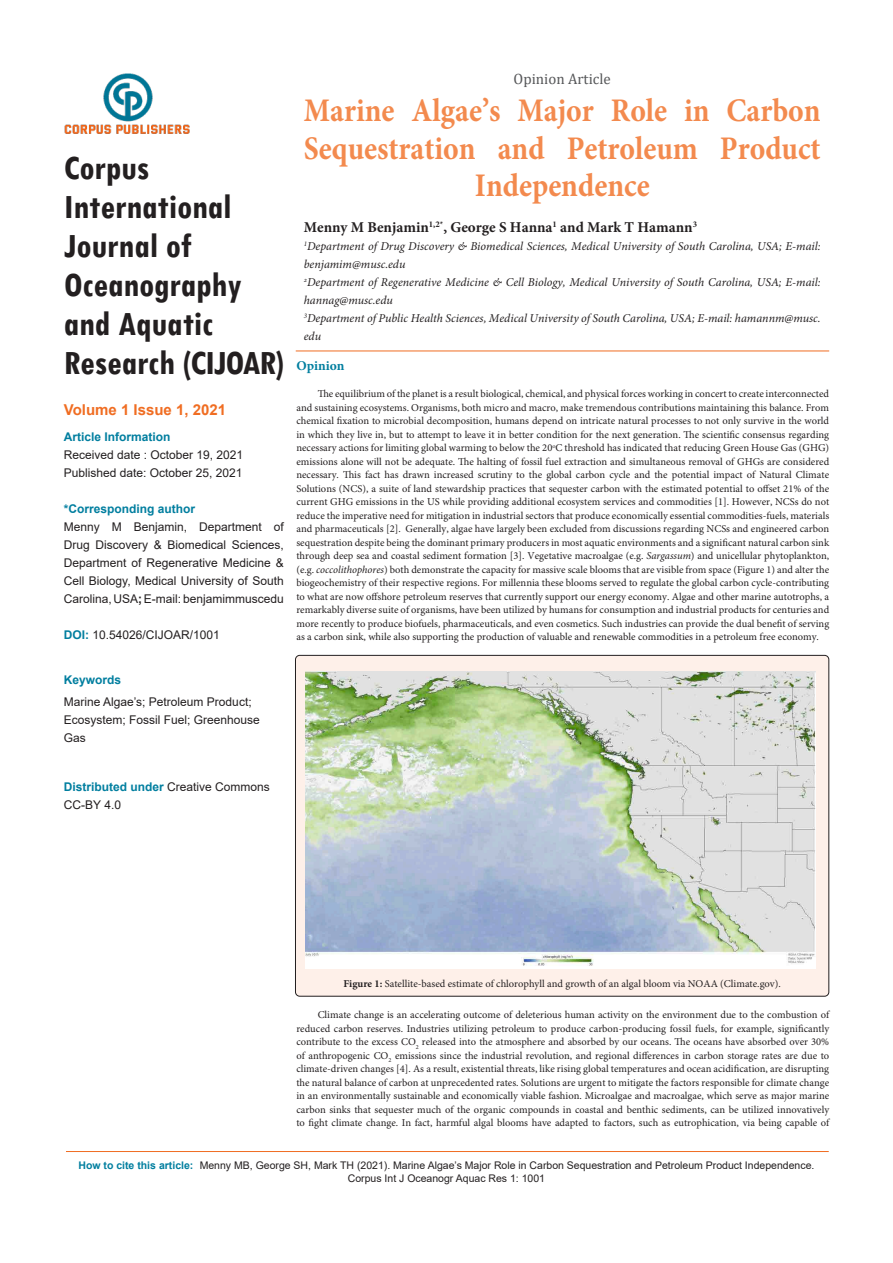
<style>
.page{position:relative;width:893px;height:1263px;background:#fff}
.page>*{position:absolute;margin:0;border:0;box-sizing:border-box;transform-origin:0 0}
.t1{font:700 condensed 36px/39.2px "Tw Cen";color:#231f20}
.t2{font:700 33px/37.5px "Minion Pro";color:#f38a4e;text-align:center;scale:.9 1}
.t3{font:700 15px "Minion Pro";color:#231f20}
.t4{font:700 15px "Arial";color:#f06d22}
.t5{font:15px "Cambria";color:#57585a}
.t6{font:700 13.5px "Minion Pro";color:#007e9f}
.t7{font:12px/18px "Arial";color:#231f20}
.t8{font:italic 12px/18px "Minion Pro";color:#231f20}
.t9{font:700 12px "Arial";color:#007e9f}
.t10{font:10.5px/13.5px "Minion Pro";color:#231f20;text-align:justify}
.t11{font:10.5px/12.6px "Arial";color:#231f20;text-align:center}
.s1{font-weight:700}
.s2{font-weight:700;color:#007e9f}
.s3{font-style:italic}
</style>
<div class="page">
<hr style="left:66px;top:1151px;width:763px;height:1px;background:#f06d22">
<img style="left:65px;top:73px;width:125px;height:61px">
<hr style="left:296px;top:351px;width:533px;height:1px;background:#f06d22">
<div style="left:295px;top:655px;width:534px;height:341px;background:#fef0e9;border-radius:4px"></div>
<img style="left:305px;top:672px;width:511px;height:297px">
<h1 class="t1" style="left:64px;top:147px;width:222px">Corpus<br>International<br>Journal of<br>Oceanography and Aquatic<br>Research (CIJOAR)</h1>
<p class="t4" style="left:64px;top:399px;width:164px">Volume 1 Issue 1, 2021</p>
<p class="t9" style="left:64px;top:429px;width:108px">Article Information</p>
<p class="t7" style="left:64px;top:446px;width:181px">Received date : October 19, 2021<br>Published date: October 25, 2021</p>
<p class="t9" style="left:64px;top:501px;width:133px">*Corresponding author</p>
<p class="t7" style="left:64px;top:518px;width:221px;text-align:justify">Menny M Benjamin, Department of Drug Discovery &amp; Biomedical Sciences, Department of Regenerative Medicine &amp; Cell Biology, Medical University of South Carolina, USA<span class="s1">;</span> E-mail: benjamimmuscedu</p>
<p class="t7" style="left:64px;top:626px;width:158px"><span class="s2">DOI:</span> 10.54026/CIJOAR/1001</p>
<p class="t9" style="left:64px;top:671px;width:59px">Keywords</p>
<p class="t7" style="left:64px;top:693px;width:198px">Marine Algae’s; Petroleum Product;<br>Ecosystem; Fossil Fuel; Greenhouse<br>Gas</p>
<p class="t7" style="left:64px;top:778px;width:208px"><span class="s2">Distributed under</span> Creative Commons<br>CC-BY 4.0</p>
<p class="t5" style="left:514px;top:70px;width:99px">Opinion Article</p>
<p class="t2" style="left:304px;top:92px;width:576px">Marine Algae’s Major Role in Carbon<br>Sequestration and Petroleum Product<br>Independence</p>
<p class="t3" style="left:304px;top:217px;width:395px">Menny M Benjamin<sup>1,2*</sup>, George S Hanna<sup>1</sup> and Mark T Hamann<sup>3</sup></p>
<p class="t8" style="left:304px;top:238px;width:518px"><sup>1</sup>Department of Drug Discovery &amp; Biomedical Sciences, Medical University of South Carolina, USA; E-mail: benjamim@musc.edu</p>
<p class="t8" style="left:304px;top:274px;width:518px"><sup>2</sup>Department of Regenerative Medicine &amp; Cell Biology, Medical University of South Carolina, USA; E-mail: hannag@musc.edu</p>
<p class="t8" style="left:304px;top:310px;width:518px"><sup>3</sup>Department of Public Health Sciences, Medical University of South Carolina, USA; E-mail: hamannm@musc. edu</p>
<p class="t6" style="left:296px;top:356px;width:50px">Opinion</p>
<p class="t10" style="left:296px;top:387px;width:534px;text-indent:21px">The equilibrium of the planet is a result biological, chemical, and physical forces working in concert to create interconnected and sustaining ecosystems. Organisms, both micro and macro, make tremendous contributions maintaining this balance. From chemical fixation to microbial decomposition, humans depend on intricate natural processes to not only survive in the world in which they live in, but to attempt to leave it in better condition for the next generation. The scientific consensus regarding necessary actions for limiting global warming to below the 20<sup>o</sup>C threshold has indicated that reducing Green House Gas (GHG) emissions alone will not be adequate. The halting of fossil fuel extraction and simultaneous removal of GHGs are considered necessary. This fact has drawn increased scrutiny to the global carbon cycle and the potential impact of Natural Climate Solutions (NCS), a suite of land stewardship practices that sequester carbon with the estimated potential to offset 21% of the current GHG emissions in the US while providing additional ecosystem services and commodities [1]. However, NCSs do not reduce the imperative need for mitigation in industrial sectors that produce economically essential commodities-fuels, materials and pharmaceuticals [2]. Generally, algae have largely been excluded from discussions regarding NCSs and engineered carbon sequestration despite being the dominant primary producers in most aquatic environments and a significant natural carbon sink through deep sea and coastal sediment formation [3]. Vegetative macroalgae (e.g. <span class="s3">Sargassum</span>) and unicellular phytoplankton, (e.g. <span class="s3">coccolithophores</span>) both demonstrate the capacity for massive scale blooms that are visible from space (Figure 1) and alter the biogeochemistry of their respective regions. For millennia these blooms served to regulate the global carbon cycle-contributing to what are now offshore petroleum reserves that currently support our energy economy. Algae and other marine autotrophs, a remarkably diverse suite of organisms, have been utilized by humans for consumption and industrial products for centuries and more recently to produce biofuels, pharmaceuticals, and even cosmetics. Such industries can provide the dual benefit of serving as a carbon sink, while also supporting the production of valuable and renewable commodities in a petroleum free economy.</p>
<p class="t10" style="left:343px;top:978px;width:439px"><span class="s1">Figure 1:</span> Satellite-based estimate of chlorophyll and growth of an algal bloom via NOAA (Climate.gov).</p>
<p class="t10" style="left:296px;top:1008px;width:534px;text-indent:21px">Climate change is an accelerating outcome of deleterious human activity on the environment due to the combustion of reduced carbon reserves. Industries utilizing petroleum to produce carbon-producing fossil fuels, for example, significantly contribute to the excess CO<sub>2</sub> released into the atmosphere and absorbed by our oceans. The oceans have absorbed over 30% of anthropogenic CO<sub>2</sub> emissions since the industrial revolution, and regional differences in carbon storage rates are due to climate-driven changes [4]. As a result, existential threats, like rising global temperatures and ocean acidification, are disrupting the natural balance of carbon at unprecedented rates. Solutions are urgent to mitigate the factors responsible for climate change in an environmentally sustainable and economically viable fashion. Microalgae and macroalgae, which serve as major marine carbon sinks that sequester much of the organic compounds in coastal and benthic sediments, can be utilized innovatively to fight climate change. In fact, harmful algal blooms have adapted to factors, such as eutrophication, via being capable of</p>
<p class="t11" style="left:78px;top:1159px;width:737px"><span class="s2">How to cite this article:</span> Menny MB, George SH, Mark TH (2021). Marine Algae’s Major Role in Carbon Sequestration and Petroleum Product Independence.<br>Corpus Int J Oceanogr Aquac Res 1: 1001</p>
</div>
